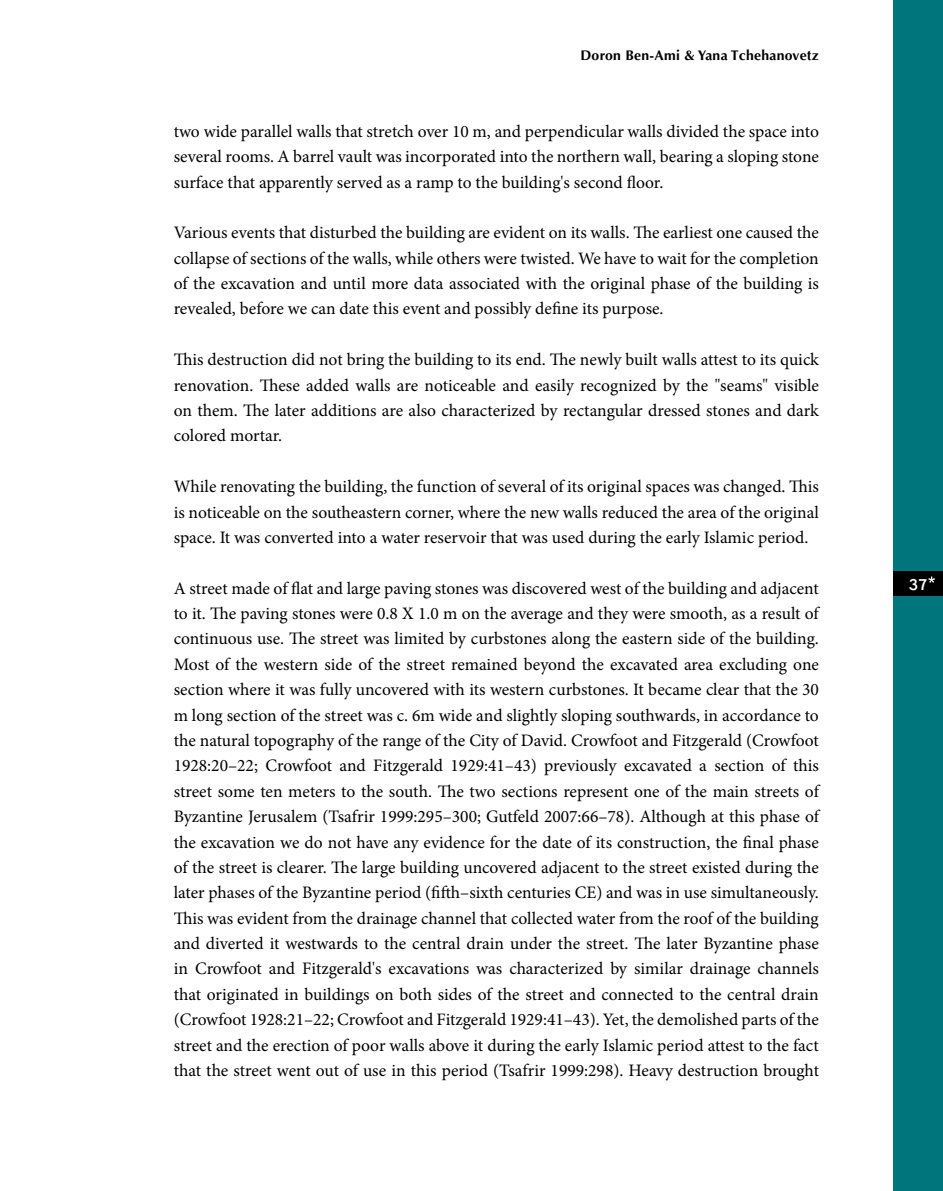
<style>
.page{position:relative;width:943px;height:1191px;background:#fff}
.page>*{position:absolute;margin:0;border:0;box-sizing:border-box;transform-origin:0 0}
.t1{font:21px "Arial Hebrew";color:#fff}
.t2{font:17.5px/25.4px "Minion Pro";color:#000;text-align:justify}
.t3{font:700 14px "Optima";letter-spacing:.02em;color:#000}
</style>
<div class="page">
<div style="left:893px;top:0;width:50px;height:1191px;background:#00757b"></div>
<div style="left:893px;top:570px;width:50px;height:25px;background:#000"></div>
<svg style="left:928px;top:576px;width:7px;height:7px"></svg>
<p class="t3" style="left:580px;top:47px;width:240px">Doron Ben-Ami &amp; Yana Tchehanovetz</p>
<p class="t2" style="left:174px;top:119px;width:646px">two wide parallel walls that stretch over 10 m, and perpendicular walls divided the space into several rooms. A barrel vault was incorporated into the northern wall, bearing a sloping stone surface that apparently served as a ramp to the building's second floor.</p>
<p class="t2" style="left:174px;top:220px;width:646px">Various events that disturbed the building are evident on its walls. The earliest one caused the collapse of sections of the walls, while others were twisted. We have to wait for the completion of the excavation and until more data associated with the original phase of the building is revealed, before we can date this event and possibly define its purpose.</p>
<p class="t2" style="left:174px;top:347px;width:646px">This destruction did not bring the building to its end. The newly built walls attest to its quick renovation. These added walls are noticeable and easily recognized by the "seams" visible on them. The later additions are also characterized by rectangular dressed stones and dark colored mortar.</p>
<p class="t2" style="left:174px;top:474px;width:646px">While renovating the building, the function of several of its original spaces was changed. This is noticeable on the southeastern corner, where the new walls reduced the area of the original space. It was converted into a water reservoir that was used during the early Islamic period.</p>
<p class="t2" style="left:174px;top:575px;width:646px">A street made of flat and large paving stones was discovered west of the building and adjacent to it. The paving stones were 0.8 X 1.0 m on the average and they were smooth, as a result of continuous use. The street was limited by curbstones along the eastern side of the building.<br>Most of the western side of the street remained beyond the excavated area excluding one section where it was fully uncovered with its western curbstones. It became clear that the 30 m long section of the street was c. 6m wide and slightly sloping southwards, in accordance to the natural topography of the range of the City of David. Crowfoot and Fitzgerald (Crowfoot 1928:20–22; Crowfoot and Fitzgerald 1929:41–43) previously excavated a section of this street some ten meters to the south. The two sections represent one of the main streets of Byzantine Jerusalem (Tsafrir 1999:295–300; Gutfeld 2007:66–78). Although at this phase of the excavation we do not have any evidence for the date of its construction, the final phase of the street is clearer. The large building uncovered adjacent to the street existed during the later phases of the Byzantine period (fifth–sixth centuries CE) and was in use simultaneously.<br>This was evident from the drainage channel that collected water from the roof of the building and diverted it westwards to the central drain under the street. The later Byzantine phase in Crowfoot and Fitzgerald's excavations was characterized by similar drainage channels that originated in buildings on both sides of the street and connected to the central drain (Crowfoot 1928:21–22; Crowfoot and Fitzgerald 1929:41–43). Yet, the demolished parts of the street and the erection of poor walls above it during the early Islamic period attest to the fact that the street went out of use in this period (Tsafrir 1999:298). Heavy destruction brought</p>
<p class="t1" style="left:908px;top:574px;width:21px">37</p>
</div>
